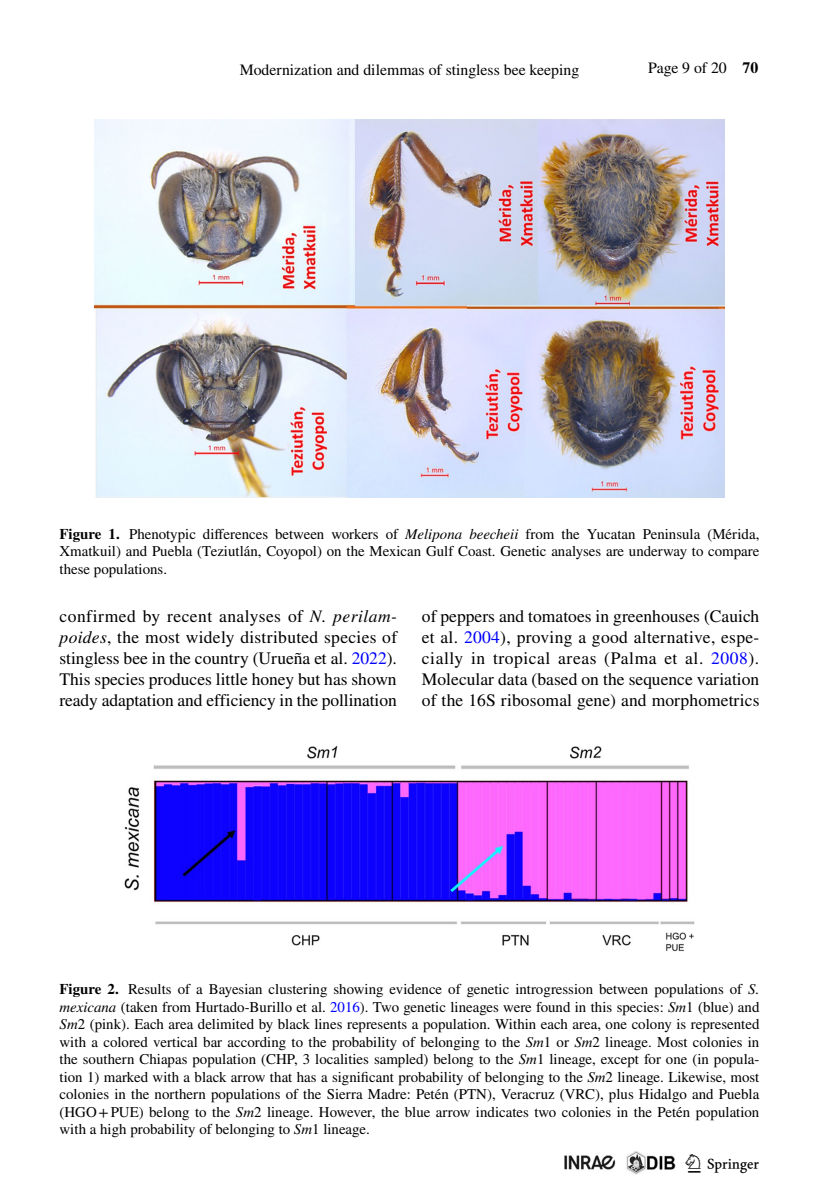
<style>
.page{position:relative;width:819px;height:1191px;background:#fff}
.page>*{position:absolute;margin:0;border:0;box-sizing:border-box;transform-origin:0 0}
.t1{font:26.25px "Springnew Regular 5";color:#000}
.t2{font:17.5px/21px "STIX Regular 2";color:#000;text-align:justify}
.t3{font:15.75px "STIX Regular 4";color:#000}
.t4{font:15.75px "STIX";letter-spacing:-.005em;color:#000}
.t5{font:14.88px/17.5px "STIX Regular 2";color:#000;text-align:justify}
.s1{font-family:"STIX Bold 2"}
.s2{font-family:"STIX";font-weight:700}
.s3{font-family:"STIX";font-style:italic}
.s4{color:#00f}
</style>
<div class="page">
<img style="left:564px;top:1151px;width:111px;height:23px">
<img style="left:94px;top:119px;width:630px;height:378px">
<img style="left:124px;top:746px;width:571px;height:206px">
<p class="t3" style="left:240px;top:58px;width:341px">Modernization and dilemmas of stingless bee keeping</p>
<p class="t4" style="left:648px;top:57px;width:112px">Page 9 of 20 <span class="s1">70</span></p>
<p class="t5" style="left:60px;top:526px;width:701px"><span class="s2">Figure 1.</span> Phenotypic differences between workers of <span class="s3">Melipona beecheii</span> from the Yucatan Peninsula (Mérida, Xmatkuil) and Puebla (Teziutlán, Coyopol) on the Mexican Gulf Coast. Genetic analyses are underway to compare these populations.</p>
<p class="t2" style="left:60px;top:606px;width:339px">confirmed by recent analyses of <span class="s3">N. perilam&shy;poides</span>, the most widely distributed species of stingless bee in the country (Urueña et al. <span class="s4">2022</span>).<br>This species produces little honey but has shown ready adaptation and efficiency in the pollination</p>
<p class="t2" style="left:422px;top:606px;width:339px">of peppers and tomatoes in greenhouses (Cauich et al. <span class="s4">2004</span>), proving a good alternative, espe&shy;cially in tropical areas (Palma et al. <span class="s4">2008</span>).<br>Molecular data (based on the sequence variation of the 16S ribosomal gene) and morphometrics</p>
<p class="t5" style="left:60px;top:981px;width:701px"><span class="s2">Figure 2.</span> Results of a Bayesian clustering showing evidence of genetic introgression between populations of <span class="s3">S. mexicana</span> (taken from Hurtado-Burillo et al. <span class="s4">2016</span>). Two genetic lineages were found in this species: <span class="s3">Sm</span>1 (blue) and <span class="s3">Sm</span>2 (pink). Each area delimited by black lines represents a population. Within each area, one colony is represented with a colored vertical bar according to the probability of belonging to the <span class="s3">Sm</span>1 or <span class="s3">Sm</span>2 lineage. Most colonies in the southern Chiapas population (CHP, 3 localities sampled) belong to the <span class="s3">Sm</span>1 lineage, except for one (in popula&shy;tion 1) marked with a black arrow that has a significant probability of belonging to the <span class="s3">Sm</span>2 lineage. Likewise, most colonies in the northern populations of the Sierra Madre: Petén (PTN), Veracruz (VRC), plus Hidalgo and Puebla (HGO+PUE) belong to the <span class="s3">Sm</span>2 lineage. However, the blue arrow indicates two colonies in the Petén population with a high probability of belonging to <span class="s3">Sm</span>1 lineage.</p>
<h1 class="t1" style="left:688px;top:1153px;width:73px">1 3</h1>
</div>
